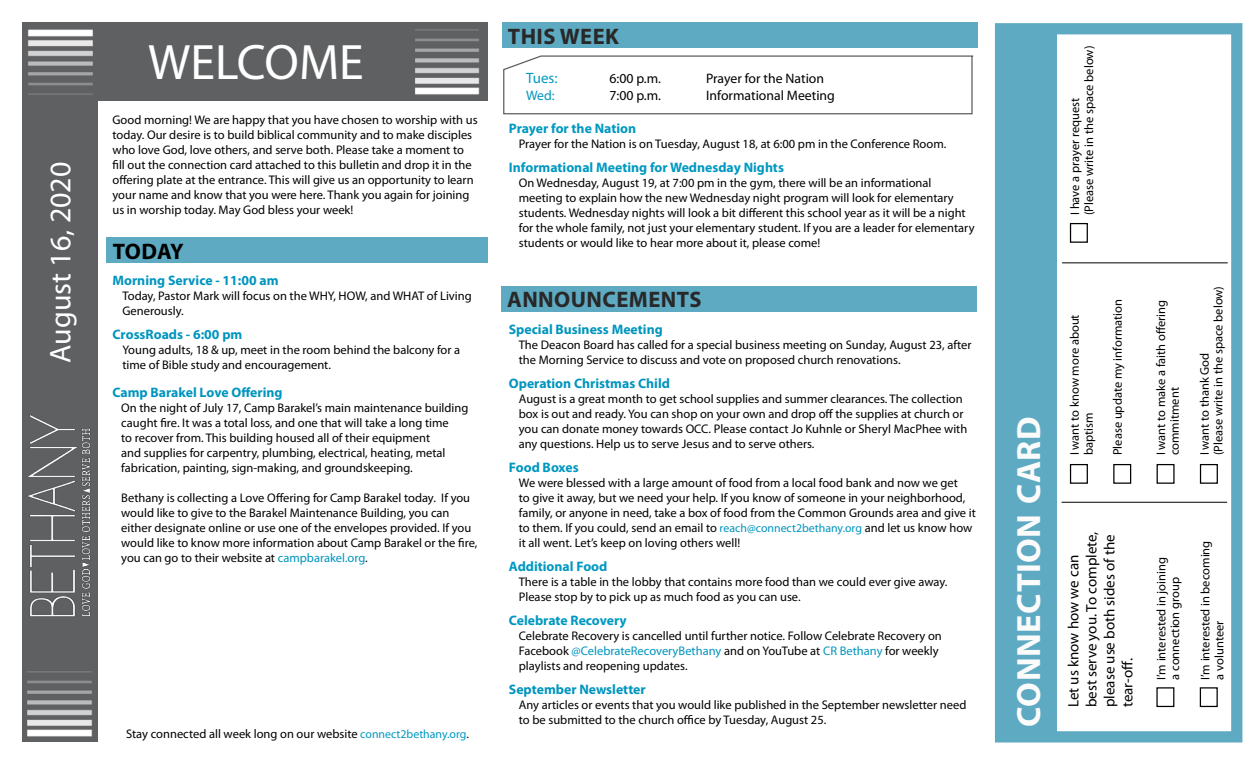
<style>
.page{position:relative;width:1260px;height:765px;background:#fff}
.page>*{position:absolute;margin:0;border:0;box-sizing:border-box;transform-origin:0 0}
.t1{font:50px "Myriad Pro";color:#fff}
.t2{font:700 33.75px "Myriad Pro";letter-spacing:.02em;color:#fbfbfb}
.t3{font:30px "Myriad Pro";color:#fff}
.t4{font:700 22.5px "Myriad Pro";letter-spacing:.02em;color:#292829}
.t5{font:700 22.5px "Myriad Pro";letter-spacing:.03em;color:#000}
.t6{font:15px/18px "Myriad Pro";color:#000}
.t7{font:15px "Myriad Pro";color:#0098c1}
.t8{font:700 13.75px "Myriad Pro";color:#0095be}
.t9{font:700 13.75px "Myriad Pro";color:#0098c1}
.t10{font:13.75px "Myriad Pro";color:#000}
.t11{font:13.75px "Myriad Pro";color:#0095be}
.t12{font:12.5px/15px "Myriad Pro";color:#000}
.s1{color:#0095be}
.s2{font-size:11.88px;color:#0098c1}
.s3{font-size:11.88px}
.s4{font-size:11.88px;color:#0095be}
</style>
<div class="page">
<div style="left:503px;top:23px;width:475px;height:25px;background:#5daac2"></div>
<div style="left:106px;top:238px;width:381px;height:25px;background:#5daac2"></div>
<div style="left:502px;top:286px;width:475px;height:26px;background:#5daac2"></div>
<div style="left:22px;top:22px;width:76px;height:720px;background:#5f6062"></div>
<img style="left:28px;top:415px;width:62px;height:202px">
<div style="left:98px;top:22px;width:389px;height:79px;background:#5f6062"></div>
<img style="left:27px;top:29px;width:66px;height:66px">
<img style="left:415px;top:29px;width:73px;height:66px">
<img style="left:27px;top:672px;width:66px;height:65px">
<div style="left:995px;top:23px;width:247px;height:719px;border:11px solid #5daac2"></div>
<div style="left:1004px;top:29px;width:52px;height:708px;background:#5daac2"></div>
<div style="left:1156px;top:687px;width:18px;height:20px;border:1px solid #000"></div>
<div style="left:1200px;top:464px;width:18px;height:20px;border:1px solid #000"></div>
<div style="left:1157px;top:464px;width:18px;height:20px;border:1px solid #000"></div>
<div style="left:1113px;top:464px;width:18px;height:20px;border:1px solid #000"></div>
<div style="left:1070px;top:464px;width:18px;height:20px;border:1px solid #000"></div>
<div style="left:1200px;top:687px;width:18px;height:20px;border:1px solid #000"></div>
<hr style="left:1062px;top:502px;width:165px;height:1px;background:#000">
<div style="left:1070px;top:223px;width:18px;height:20px;border:1px solid #000"></div>
<hr style="left:1062px;top:263px;width:166px;height:1px;background:#000">
<svg style="left:503px;top:55px;width:471px;height:60px"></svg>
<h3 class="t3" style="left:42px;top:363px;width:202px;rotate:-90deg">August 16, 2020</h3>
<h1 class="t1" style="left:148px;top:30px;width:217px">WELCOME</h1>
<p class="t12" style="left:112px;top:112px;width:367px">Good morning! We are happy that you have chosen to worship with us today. Our desire is to build biblical community and to make disciples who love God, love others, and serve both. Please take a moment to fill out the connection card attached to this bulletin and drop it in the offering plate at the entrance. This will give us an opportunity to learn your name and know that you were here. Thank you again for joining us in worship today. May God bless your week!</p>
<h3 class="t5" style="left:113px;top:236px;width:73px">Today</h3>
<p class="t8" style="left:112px;top:272px;width:168px">Morning Service - 11:00 am</p>
<p class="t12" style="left:122px;top:288px;width:351px">Today, Pastor Mark will focus on the WHY, HOW, and WHAT of Living<br>Generously.</p>
<p class="t8" style="left:112px;top:326px;width:131px">CrossRoads - 6:00 pm</p>
<p class="t12" style="left:122px;top:342px;width:339px">Young adults, 18 &amp; up, meet in the room behind the balcony for a time of Bible study and encouragement.</p>
<p class="t8" style="left:112px;top:383px;width:172px">Camp Barakel Love Offering</p>
<p class="t12" style="left:121px;top:400px;width:349px">On the night of July 17, Camp Barakel’s main maintenance building caught fire. It was a total loss, and one that will take a long time<br>to recover from. This building housed all of their equipment<br>and supplies for carpentry, plumbing, electrical, heating, metal fabrication, painting, sign-making, and groundskeeping.</p>
<p class="t12" style="left:121px;top:490px;width:358px">Bethany is collecting a Love Offering for Camp Barakel today. If you would like to give to the Barakel Maintenance Building, you can either designate online or use one of the envelopes provided. If you would like to know more information about Camp Barakel or the fire, you can go to their website at <span class="s1">campbarakel.org</span>.</p>
<p class="t12" style="left:126px;top:726px;width:344px">Stay connected all week long on our website <span class="s2">connect2bethany.org</span><span class="s3">.</span></p>
<h3 class="t4" style="left:508px;top:22px;width:113px">This Week</h3>
<p class="t7" style="left:526px;top:69px;width:33px">Tues:</p>
<p class="t10" style="left:610px;top:70px;width:53px">6:00 p.m.</p>
<p class="t10" style="left:706px;top:70px;width:120px">Prayer for the Nation</p>
<p class="t11" style="left:526px;top:87px;width:30px">Wed:</p>
<p class="t10" style="left:610px;top:87px;width:53px">7:00 p.m.</p>
<p class="t10" style="left:706px;top:87px;width:130px">Informational Meeting</p>
<p class="t9" style="left:509px;top:119px;width:129px">Prayer for the Nation</p>
<p class="t12" style="left:519px;top:136px;width:429px">Prayer for the Nation is on Tuesday, August 18, at 6:00 pm in the Conference Room.</p>
<p class="t9" style="left:509px;top:158px;width:277px">Informational Meeting for Wednesday Nights</p>
<p class="t12" style="left:519px;top:175px;width:457px">On Wednesday, August 19, at 7:00 pm in the gym, there will be an informational meeting to explain how the new Wednesday night program will look for elementary students. Wednesday nights will look a bit different this school year as it will be a night for the whole family, not just your elementary student. If you are a leader for elementary students or would like to hear more about it, please come!</p>
<h3 class="t4" style="left:507px;top:285px;width:194px">ANNOUNCEMENTS</h3>
<p class="t8" style="left:509px;top:321px;width:155px">Special Business Meeting</p>
<p class="t12" style="left:519px;top:337px;width:454px">The Deacon Board has called for a special business meeting on Sunday, August 23, after the Morning Service to discuss and vote on proposed church renovations.</p>
<p class="t8" style="left:509px;top:375px;width:163px">Operation Christmas Child</p>
<p class="t12" style="left:519px;top:391px;width:450px">August is a great month to get school supplies and summer clearances. The collection box is out and ready. You can shop on your own and drop off the supplies at church or you can donate money towards OCC. Please contact Jo Kuhnle or Sheryl MacPhee with any questions. Help us to serve Jesus and to serve others.</p>
<p class="t9" style="left:509px;top:459px;width:71px">Food Boxes</p>
<p class="t12" style="left:519px;top:475px;width:459px">We were blessed with a large amount of food from a local food bank and now we get<br>to give it away, but we need your help. If you know of someone in your neighborhood, family, or anyone in need, take a box of food from the Common Grounds area and give it to them. If you could, send an email to <span class="s4">reach@connect2bethany.org</span> and let us know how it all went. Let’s keep on loving others well!</p>
<p class="t9" style="left:509px;top:558px;width:100px">Additional Food</p>
<p class="t12" style="left:519px;top:574px;width:430px">There is a table in the lobby that contains more food than we could ever give away.<br>Please stop by to pick up as much food as you can use.</p>
<p class="t9" style="left:509px;top:612px;width:119px"><span class="s1">C</span>elebrate Recovery</p>
<p class="t12" style="left:519px;top:628px;width:424px">Celebrate Recovery is cancelled until further notice. Follow Celebrate Recovery on<br>Facebook <span class="s1">@CelebrateRecoveryBethany</span> and on YouTube at <span class="s1">CR Bethany</span> for weekly playlists and reopening updates.</p>
<p class="t8" style="left:509px;top:681px;width:138px">September Newsletter</p>
<p class="t12" style="left:519px;top:697px;width:449px">Any articles or events that you would like published in the September newsletter need to be submitted to the church office by Tuesday, August 25.</p>
<p class="t12" style="left:1068px;top:215px;width:171px;line-height:13.8px;rotate:-90deg">I have a prayer request<br>(Please write in the space below)</p>
<h2 class="t2" style="left:1007px;top:727px;width:309px;rotate:-90deg">CONNECTION CARD</h2>
<p class="t12" style="left:1068px;top:455px;width:142px;line-height:13.8px;rotate:-90deg">I want to know more about baptism</p>
<p class="t12" style="left:1110px;top:455px;width:158px;rotate:-90deg">Please update my information</p>
<p class="t12" style="left:1154px;top:455px;width:157px;line-height:13.8px;rotate:-90deg">I want to make a faith offering commitment</p>
<p class="t12" style="left:1197px;top:455px;width:171px;line-height:13.8px;rotate:-90deg">I want to thank God<br>(Please write in the space below)</p>
<p class="t6" style="left:1064px;top:707px;width:177px;rotate:-90deg">Let us know how we can best serve you. To complete, please use both sides of the tear-off.</p>
<p class="t12" style="left:1154px;top:680px;width:124px;line-height:13.8px;rotate:-90deg">I’m interested in joining a connection group</p>
<p class="t12" style="left:1198px;top:680px;width:140px;line-height:13.8px;rotate:-90deg">I’m interested in becoming a volunteer</p>
</div>
